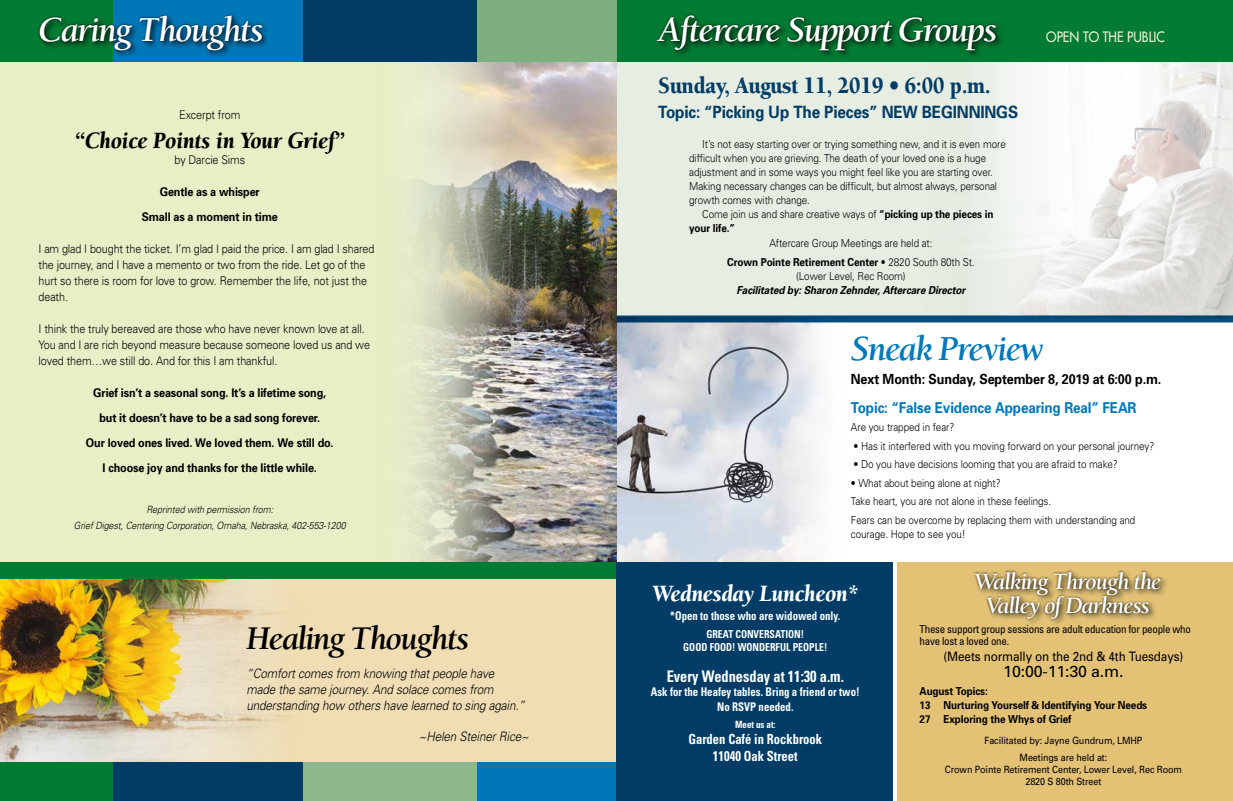
<style>
.page{position:relative;width:1233px;height:801px;background:#fff}
.page>*{position:absolute;margin:0;border:0;box-sizing:border-box;transform-origin:0 0}
.t1{font:italic 700 36px "Berkeley";letter-spacing:-.05em;color:#fff}
.t2{font:italic 700 36px "Berkeley";letter-spacing:-.05em;color:#0078b8}
.t3{font:italic 700 34px "Berkeley";letter-spacing:-.05em;color:#000}
.t4{font:italic 700 24px/24px "Berkeley";letter-spacing:-.05em;color:#fff;text-align:center}
.t5{font:900 24px "Berkeley";letter-spacing:-.025em;color:#003c65;scale:.9 1}
.t6{font:italic 900 24px "Berkeley";color:#000;scale:.9 1}
.t7{font:italic 900 24px "Berkeley";color:#fff;scale:.9 1}
.t8{font:700 17px "Univers";letter-spacing:-.01em;color:#003c65;scale:.9 1}
.t9{font:700 condensed 16px "Univers";color:#fff;scale:.9 1}
.t10{font:16px "Univers";letter-spacing:-.01em;color:#000}
.t11{font:700 15px "Univers";letter-spacing:-.01em;color:#0078b8;scale:.9 1}
.t12{font:700 14px "Univers";letter-spacing:-.01em;color:#000;scale:.9 1}
.t13{font:700 condensed 14px/16.8px "Univers";color:#fff;text-align:center;scale:.9 1}
.t14{font:14px "Futura";color:#f0f5d9;scale:.9 1}
.t15{font:italic 300 13px/15.6px "Univers";letter-spacing:-.01em;color:#000;scale:.9 1}
.t16{font:13px "Univers";letter-spacing:-.01em;color:#000;scale:.9 1}
.t17{font:300 12px/16px "Univers";letter-spacing:-.01em;color:#000;scale:.9 1}
.t18{font:700 12px/25px "Univers";letter-spacing:-.01em;color:#000;text-align:center;scale:.9 1}
.t19{font:700 condensed 12px/14.4px "Univers";color:#fff;text-align:center;scale:.9 1}
.t20{font:300 11px/14px "Univers";letter-spacing:-.01em;color:#000;scale:.9 1}
.t21{font:700 11px/14px "Univers";letter-spacing:-.01em;color:#000;scale:.9 1}
.t22{font:condensed 11px/12px "Univers";letter-spacing:-.025em;color:#000}
.t23{font:italic 700 11px "Univers";letter-spacing:-.01em;color:#000;scale:.9 1}
.t24{font:700 condensed 11px/13.2px "Univers";color:#fff;text-align:center;scale:.9 1}
.t25{font:10px/16.5px "Univers";letter-spacing:-.01em;color:#000;text-align:center;scale:.9 1}
.t26{font:italic 300 10px/16px "Univers";letter-spacing:-.01em;color:#000;text-align:center;scale:.9 1}
.t27{font:700 condensed 10px "Univers";color:#fff;scale:.9 1}
.s1{font-weight:700}
</style>
<div class="page">
<img style="left:618px;top:322px;width:233px;height:240px">
<img style="left:1110px;top:62px;width:123px;height:253px">
<img style="left:601px;top:62px;width:15px;height:500px">
<div style="left:617px;top:59px;width:493px;height:259px;background:linear-gradient(to right,#e1ecdf,#f1f4f0)"></div>
<svg style="left:0;top:62px;width:601px;height:500px;background:#d5d9b9"></svg>
<img style="left:0;top:579px;width:616px;height:184px">
<div style="left:0;top:562px;width:618px;height:17px;background:#007b33"></div>
<div style="left:431px;top:763px;width:186px;height:38px;background:#0078b8"></div>
<div style="left:291px;top:763px;width:186px;height:38px;background:#8db78c"></div>
<div style="left:90px;top:763px;width:213px;height:38px;background:#003c65"></div>
<div style="left:0;top:763px;width:113px;height:38px;background:#007b33"></div>
<div style="left:431px;top:0;width:186px;height:62px;background:#7eaf7f"></div>
<div style="left:291px;top:0;width:186px;height:62px;background:#003c65"></div>
<div style="left:90px;top:0;width:213px;height:62px;background:#0078b8"></div>
<div style="left:0;top:0;width:113px;height:62px;background:#007b33"></div>
<div style="left:897px;top:562px;width:336px;height:239px;background:#e3c276"></div>
<div style="left:617px;top:0;width:616px;height:62px;background:#007b33"></div>
<div style="left:972px;top:569px;width:192px;height:52px;background:#000;opacity:.75"></div>
<div style="left:617px;top:562px;width:276px;height:239px;background:#003c65"></div>
<div style="left:655px;top:14px;width:348px;height:45px;background:#000;opacity:.75"></div>
<div style="left:655px;top:13px;width:343px;height:40px;background:#000;opacity:.75"></div>
<div style="left:38px;top:14px;width:232px;height:45px;background:#000;opacity:.75"></div>
<div style="left:38px;top:13px;width:226px;height:40px;background:#000;opacity:.75"></div>
<svg style="left:617px;top:315px;width:616px;height:7px;background:#15517a"></svg>
<h1 class="t1" style="left:39px;top:11px;width:226px">Caring Thoughts</h1>
<p class="t17" style="left:179px;top:107px;width:70px">Excerpt from</p>
<h3 class="t6" style="left:75px;top:128px;width:301px">“Choice Points in Your Grief”</h3>
<p class="t17" style="left:175px;top:152px;width:80px">by Darcie Sims</p>
<p class="t18" style="left:142px;top:179px;width:153px">Gentle as a whisper<br>Small as a moment in time</p>
<p class="t17" style="left:39px;top:241px;width:375px">I am glad I bought the ticket. I’m glad I paid the price. I am glad I shared the journey, and I have a memento or two from the ride. Let go of the hurt so there is room for love to grow. Remember the life, not just the death.</p>
<p class="t17" style="left:39px;top:321px;width:370px">I think the truly bereaved are those who have never known love at all.<br>You and I are rich beyond measure because someone loved us and we loved them…we still do. And for this I am thankful.</p>
<p class="t18" style="left:86px;top:380px;width:277px">Grief isn’t a seasonal song. It’s a lifetime song, but it doesn’t have to be a sad song forever.<br>Our loved ones lived. We loved them. We still do.<br>I choose joy and thanks for the little while.</p>
<p class="t26" style="left:74px;top:501px;width:303px">Reprinted with permission from:<br>Grief Digest, Centering Corporation, Omaha, Nebraska, 402-553-1200</p>
<h2 class="t3" style="left:246px;top:620px;width:224px">Healing Thoughts</h2>
<p class="t15" style="left:246px;top:666px;width:311px">“Comfort comes from knowing that people have made the same journey. And solace comes from understanding how others have learned to sing again.”</p>
<p class="t15" style="left:419px;top:728px;width:124px">~Helen Steiner Rice~</p>
<h1 class="t1" style="left:658px;top:11px;width:340px">Aftercare Support Groups</h1>
<h3 class="t5" style="left:658px;top:73px;width:371px">Sunday, August 11, 2019 • 6:00 p.m.</h3>
<h3 class="t8" style="left:658px;top:101px;width:402px">Topic: “Picking Up The Pieces” NEW BEGINNINGS</h3>
<p class="t14" style="left:1046px;top:28px;width:133px">OPEN TO THE PUBLIC</p>
<p class="t20" style="left:689px;top:137px;width:353px;text-indent:13px">It’s not easy starting over or trying something new, and it is even more difficult when you are grieving. The death of your loved one is a huge adjustment and in some ways you might feel like you are starting over.<br>Making necessary changes can be difficult, but almost always, personal growth comes with change.</p>
<p class="t20" style="left:689px;top:207px;width:340px;text-indent:13px">Come join us and share creative ways of <span class="s1">“picking up the pieces in your life.”</span></p>
<p class="t20" style="left:727px;top:234px;width:276px;line-height:18.5px;text-align:center">Aftercare Group Meetings are held at:<br><span class="s1">Crown Pointe Retirement Center</span> • 2820 South 80th St.</p>
<p class="t20" style="left:796px;top:269px;width:123px">(Lower Level, Rec Room)</p>
<p class="t23" style="left:737px;top:283px;width:256px">Facilitated by: Sharon Zehnder, Aftercare Director</p>
<h1 class="t2" style="left:851px;top:329px;width:195px">Sneak Preview</h1>
<p class="t12" style="left:851px;top:370px;width:346px">Next Month: Sunday, September 8, 2019 at 6:00 p.m.</p>
<h3 class="t11" style="left:851px;top:398px;width:319px">Topic: “False Evidence Appearing Real” FEAR</h3>
<p class="t20" style="left:851px;top:420px;width:116px">Are you trapped in fear?</p>
<p class="t20" style="left:854px;top:439px;width:336px">• Has it interfered with you moving forward on your personal journey?</p>
<p class="t20" style="left:854px;top:457px;width:295px">• Do you have decisions looming that you are afraid to make?</p>
<p class="t20" style="left:851px;top:473px;width:318px;line-height:18.5px">• What about being alone at night?<br>Take heart, you are not alone in these feelings.<br>Fears can be overcome by replacing them with understanding and</p>
<p class="t20" style="left:851px;top:527px;width:129px">courage. Hope to see you!</p>
<h3 class="t7" style="left:652px;top:581px;width:231px">Wednesday Luncheon*</h3>
<p class="t19" style="left:670px;top:608px;width:190px">*Open to those who are widowed only.</p>
<p class="t24" style="left:683px;top:627px;width:162px">GREAT CONVERSATION!<br>GOOD FOOD! WONDERFUL PEOPLE!</p>
<h3 class="t9" style="left:667px;top:667px;width:198px">Every Wednesday at 11:30 a.m.</h3>
<p class="t19" style="left:651px;top:685px;width:233px">Ask for the Heafey tables. Bring a friend or two!<br>No RSVP needed.</p>
<p class="t27" style="left:735px;top:718px;width:46px">Meet us at:</p>
<p class="t13" style="left:688px;top:731px;width:150px">Garden Café in Rockbrook<br>11040 Oak Street</p>
<h3 class="t4" style="left:974px;top:570px;width:189px">Walking Through the<br>Valley of Darkness</h3>
<p class="t22" style="left:920px;top:623px;width:273px">These support group sessions are adult education for people who have lost a loved one.</p>
<p class="t16" style="left:944px;top:648px;width:268px">(Meets normally on the 2nd &amp; 4th Tuesdays)</p>
<h3 class="t10" style="left:1003px;top:661px;width:122px">10:00-11:30 a.m.</h3>
<p class="t21" style="left:920px;top:684px;width:254px">August Topics:<br>13 Nurturing Yourself &amp; Identifying Your Needs<br>27 Exploring the Whys of Grief</p>
<p class="t25" style="left:984px;top:732px;width:177px">Facilitated by: Jayne Gundrum, LMHP<br>Meetings are held at:</p>
<p class="t25" style="left:945px;top:763px;width:265px;line-height:12px">Crown Pointe Retirement Center, Lower Level, Rec Room<br>2820 S 80th Street</p>
</div>
